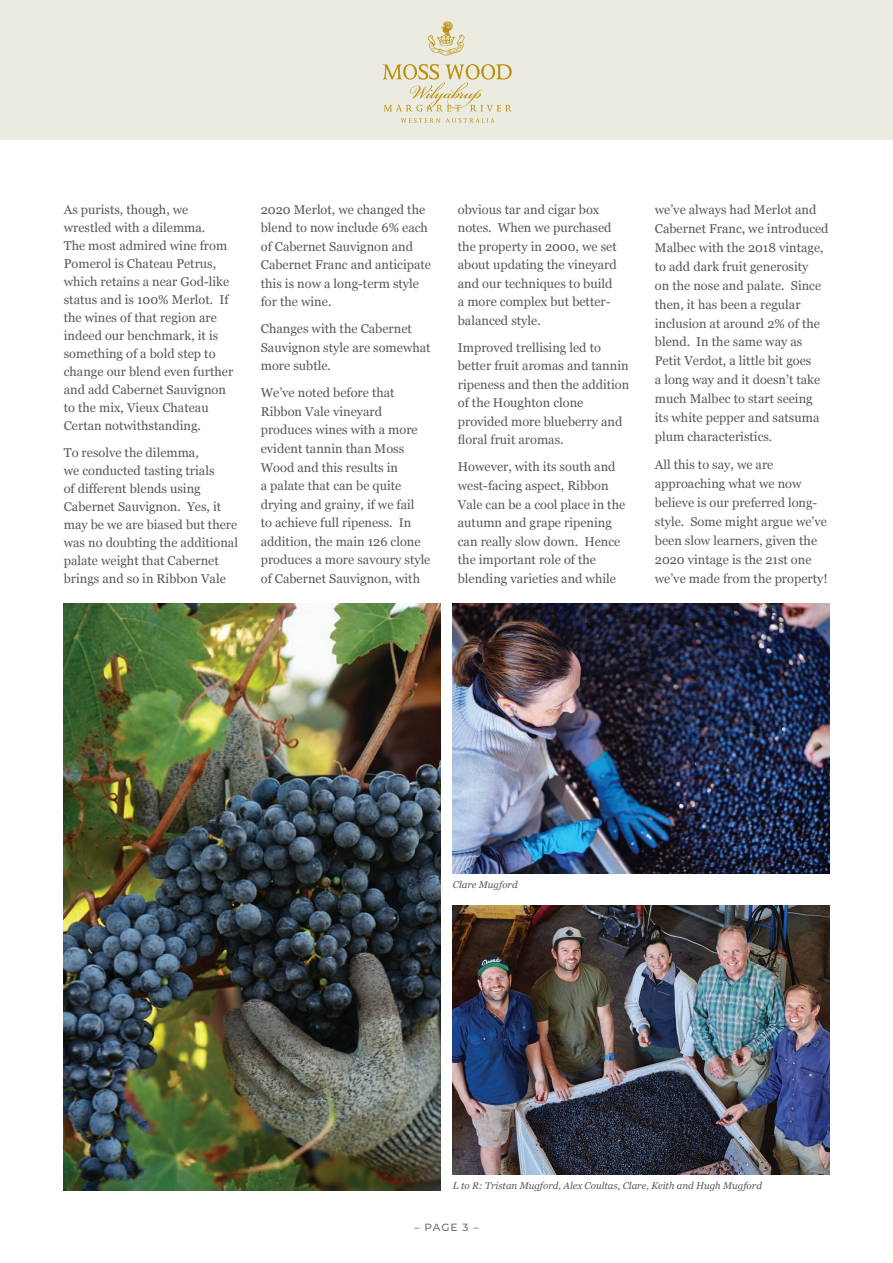
<style>
.page{position:relative;width:893px;height:1263px;background:#fff}
.page>*{position:absolute;margin:0;border:0;box-sizing:border-box;transform-origin:0 0}
.t1{font:12.75px/18.5px "Georgia";color:#57585a}
.t2{font:500 10.5px "Montserrat";color:#6c6d70}
.t3{font:italic 9.75px "Georgia";color:#57585a}
</style>
<div class="page">
<div style="left:0;top:0;width:893px;height:140px;background:#ebebe2"></div>
<svg style="left:428px;top:21px;width:37px;height:35px"></svg>
<svg style="left:401px;top:118px;width:93px;height:5px"></svg>
<svg style="left:383px;top:64px;width:129px;height:47px"></svg>
<img style="left:64px;top:604px;width:376px;height:586px">
<img style="left:453px;top:905px;width:376px;height:269px">
<img style="left:453px;top:604px;width:376px;height:269px">
<p class="t1" style="left:64px;top:200px;width:171px;line-height:18px">As purists, though, we wrestled with a dilemma.<br>The most admired wine from<br>Pomerol is Chateau Petrus, which retains a near God-like status and is 100% Merlot. If the wines of that region are indeed our benchmark, it is something of a bold step to change our blend even further and add Cabernet Sauvignon to the mix, Vieux Chateau<br>Certan notwithstanding.</p>
<p class="t1" style="left:64px;top:443px;width:176px;line-height:18px">To resolve the dilemma,<br>we conducted tasting trials<br>of different blends using<br>Cabernet Sauvignon. Yes, it may be we are biased but there was no doubting the additional palate weight that Cabernet brings and so in Ribbon Vale</p>
<p class="t1" style="left:261px;top:200px;width:172px">2020 Merlot, we changed the blend to now include 6% each of Cabernet Sauvignon and<br>Cabernet Franc and anticipate this is now a long-term style for the wine.</p>
<p class="t1" style="left:261px;top:319px;width:171px">Changes with the Cabernet<br>Sauvignon style are somewhat more subtle.</p>
<p class="t1" style="left:261px;top:383px;width:171px">We’ve noted before that<br>Ribbon Vale vineyard produces wines with a more evident tannin than Moss<br>Wood and this results in<br>a palate that can be quite drying and grainy, if we fail<br>to achieve full ripeness. In addition, the main 126 clone produces a more savoury style of Cabernet Sauvignon, with</p>
<p class="t1" style="left:458px;top:200px;width:161px">obvious tar and cigar box notes. When we purchased the property in 2000, we set about updating the vineyard and our techniques to build a more complex but better&shy;balanced style.</p>
<p class="t1" style="left:458px;top:338px;width:173px">Improved trellising led to better fruit aromas and tannin ripeness and then the addition of the Houghton clone provided more blueberry and floral fruit aromas.</p>
<p class="t1" style="left:458px;top:457px;width:169px">However, with its south and west-facing aspect, Ribbon<br>Vale can be a cool place in the autumn and grape ripening can really slow down. Hence the important role of the blending varieties and while</p>
<p class="t1" style="left:655px;top:199px;width:175px;line-height:18.9px">we’ve always had Merlot and<br>Cabernet Franc, we introduced<br>Malbec with the 2018 vintage, to add dark fruit generosity<br>on the nose and palate. Since then, it has been a regular inclusion at around 2% of the blend. In the same way as<br>Petit Verdot, a little bit goes<br>a long way and it doesn’t take much Malbec to start seeing its white pepper and satsuma plum characteristics.</p>
<p class="t1" style="left:655px;top:454px;width:174px;line-height:18.9px">All this to say, we are approaching what we now believe is our preferred long&shy;style. Some might argue we’ve been slow learners, given the<br>2020 vintage is the 21st one we’ve made from the property!</p>
<p class="t3" style="left:453px;top:877px;width:66px">Clare Mugford</p>
<p class="t3" style="left:453px;top:1178px;width:311px">L to R: Tristan Mugford, Alex Coultas, Clare, Keith and Hugh Mugford</p>
<p class="t2" style="left:414px;top:1219px;width:66px">– PAGE 3 –</p>
</div>
